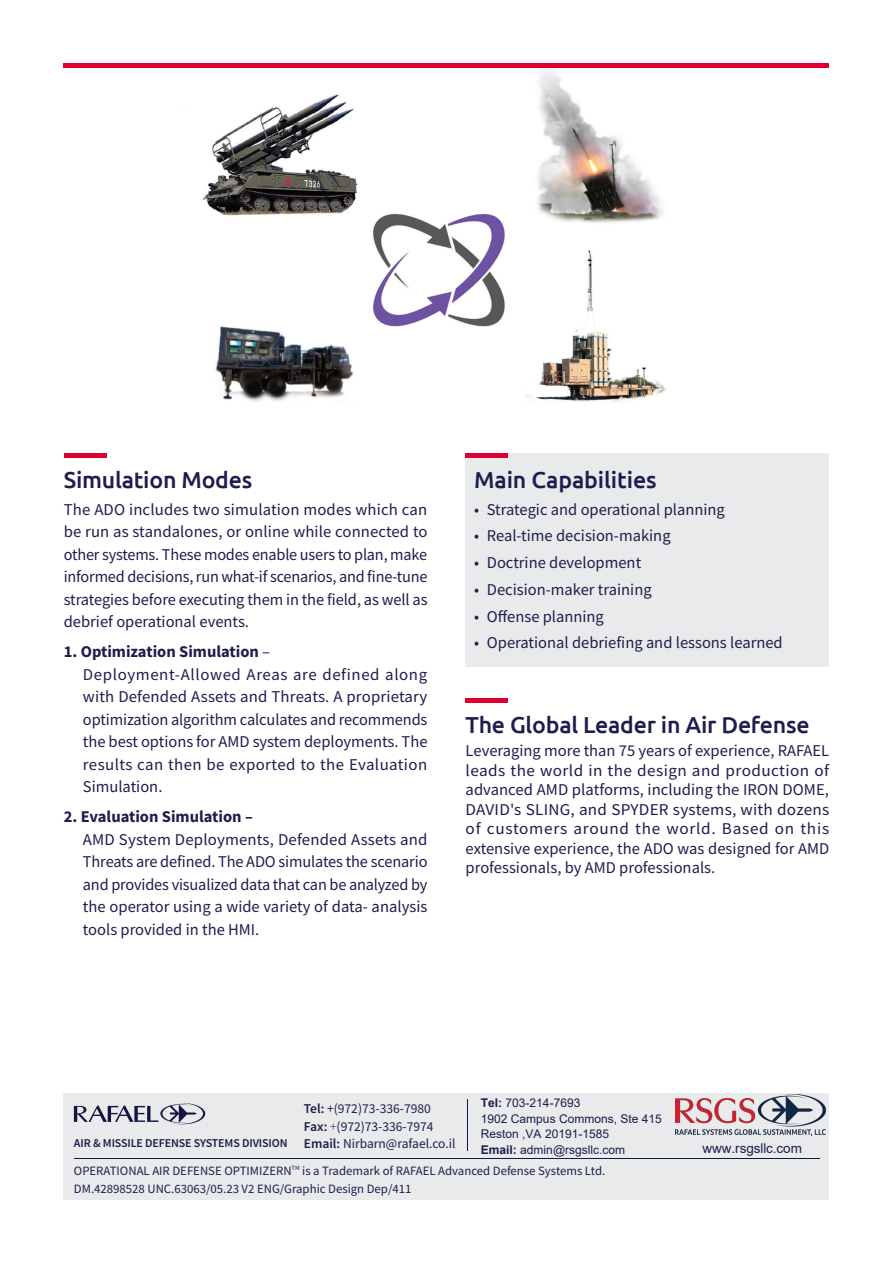
<style>
.page{position:relative;width:893px;height:1263px;background:#fff}
.page>*{position:absolute;margin:0;border:0;box-sizing:border-box;transform-origin:0 0}
.headline{font:500 23.1px "Ubuntu";letter-spacing:-.01em;color:#1d1d4e}
.txt_run{font:16.5px/22.5px "Source Sans Pro";color:#1d1d4e;text-align:justify}
.txt_run-2{font:700 16.5px "Source Sans Pro";color:#1d1d4e}
.txt_run-3{font:13.5px "Source Sans Pro";color:#1d1d4e}
.t1{font:13.5px "Arial";letter-spacing:-.005em;color:#1d1c4d}
.txt_run-4{font:12.75px "Source Sans Pro";color:#1d1d4e}
.t2{font:12px/15.6px "Arial";color:#1c1c4c}
.txt_run-5{font:600 12px "Source Sans Pro";letter-spacing:-.01em;color:#1d1d4e}
.s1{font-weight:400}
.s2{font-weight:700}
.s3{font-weight:600}
.s4{font-weight:300}
</style>
<div class="page">
<hr style="left:64px;top:454px;width:42px;height:4px;background:#dd0030">
<div style="left:64px;top:1093px;width:765px;height:106px;background:#e9eaeb"></div>
<svg style="left:74px;top:1103px;width:131px;height:21px"></svg>
<hr style="left:74px;top:1158px;width:745px;height:1px;background:#131542">
<hr style="left:467px;top:1100px;width:1px;height:51px;background:#131542">
<div style="left:466px;top:698px;width:42px;height:5px;background:#dd0030"></div>
<img style="left:183px;top:71px;width:482px;height:331px">
<hr style="left:64px;top:64px;width:765px;height:4px;background:#dd0030">
<div style="left:466px;top:454px;width:363px;height:213px;background:#e9eaeb"></div>
<hr style="left:466px;top:454px;width:42px;height:4px;background:#dd0030">
<img style="left:676px;top:1094px;width:149px;height:41px">
<p class="headline" style="left:64px;top:465px;width:190px">Simulation Modes</p>
<p class="txt_run" style="left:64px;top:498px;width:365px">The ADO includes two simulation modes which can be run as standalones, or online while connected to other systems. These modes enable users to plan, make informed decisions, run what i f- scenarios, and fine-tune strategies before executing them in the field, as well as debrief operational events.</p>
<p class="txt_run-2" style="left:64px;top:640px;width:208px">1. Optimization Simulation <span class="s1">–</span></p>
<p class="txt_run" style="left:83px;top:663px;width:346px">Deployment-Allowed Areas are defined along with Defended Assets and Threats A. proprietary optimization algorithm calculates and recommends the best options for AMD system deployments. The results can then be exported to the Evaluation Simulation.</p>
<p class="txt_run-2" style="left:64px;top:805px;width:191px">2. Evaluation Simulation –</p>
<p class="txt_run" style="left:83px;top:828px;width:346px">AMD System Deployments, Defended Assets and Threats are defined. The ADO simulates the scenario and provides visualized data that can be analyzed by the operator using a wide variety of data- analysis tools provided in the HMI.</p>
<p class="headline" style="left:474px;top:465px;width:184px">Main Capabilities</p>
<p class="txt_run" style="left:487px;top:498px;width:240px">Strategic and operational planning</p>
<p class="txt_run" style="left:474px;top:498px;width:7px">•</p>
<p class="txt_run" style="left:474px;top:525px;width:7px">•</p>
<p class="txt_run" style="left:487px;top:525px;width:185px">Real-time decision-making</p>
<p class="txt_run" style="left:474px;top:551px;width:7px">•</p>
<p class="txt_run" style="left:487px;top:551px;width:156px">Doctrine development</p>
<p class="txt_run" style="left:474px;top:578px;width:7px">•</p>
<p class="txt_run" style="left:487px;top:578px;width:166px">Decision-maker training</p>
<p class="txt_run" style="left:474px;top:605px;width:7px">•</p>
<p class="txt_run" style="left:487px;top:605px;width:119px">Offense planning</p>
<p class="txt_run" style="left:474px;top:632px;width:7px">•</p>
<p class="txt_run" style="left:487px;top:632px;width:297px">Operational debriefing and lessons learned</p>
<p class="headline" style="left:466px;top:710px;width:345px">The Global Leader in Air Defense</p>
<p class="txt_run" style="left:466px;top:741px;width:365px;line-height:19.5px">Leveraging more than 75 years of experience, RAFAEL leads the world in the design and production of advanced AMD platforms, including the IRON DOME, DAVID s' SLING, and SPYDER systems, with dozens of customers around the world. Based on this extensive experience, the ADO was designed for AMD professionals, by AMD professionals.</p>
<p class="t2" style="left:481px;top:1095px;width:182px"><span class="s2">Tel:</span> 703-214-7693<br>1902 Campus Commons, Ste 415<br>Reston ,VA 20191-1585</p>
<p class="txt_run-3" style="left:304px;top:1100px;width:129px"><span class="s3">Tel</span> )+<span class="s3">:</span> 972(73-336-7980</p>
<p class="txt_run-3" style="left:304px;top:1117px;width:131px"><span class="s3">Fax</span> )<span class="s4">+</span><span class="s3">:</span> 972(73-336-7974</p>
<p class="txt_run-3" style="left:304px;top:1135px;width:153px"><span class="s3">Email:</span> Nirbarn@rafael.co i l.</p>
<p class="txt_run-5" style="left:74px;top:1135px;width:215px">AIR &amp; MISSILE DEFENSE SYSTEMS DIVISION</p>
<p class="txt_run-4" style="left:74px;top:1162px;width:533px">OPERATIONAL AIR DEFENSE OPTIMIZERN<sup>TM</sup> is a Trademark of RAFAEL Advanced Defense Systems Ltd.</p>
<p class="txt_run-4" style="left:74px;top:1180px;width:339px">DM.42898528 UNC.63063/05.23 2V ENG/Graphic Design Dep/411</p>
<p class="t2" style="left:481px;top:1142px;width:146px"><span class="s2">Email:</span> admin@rsgsllc.com</p>
<p class="t1" style="left:703px;top:1139px;width:101px">www.rsgsllc.com</p>
</div>
